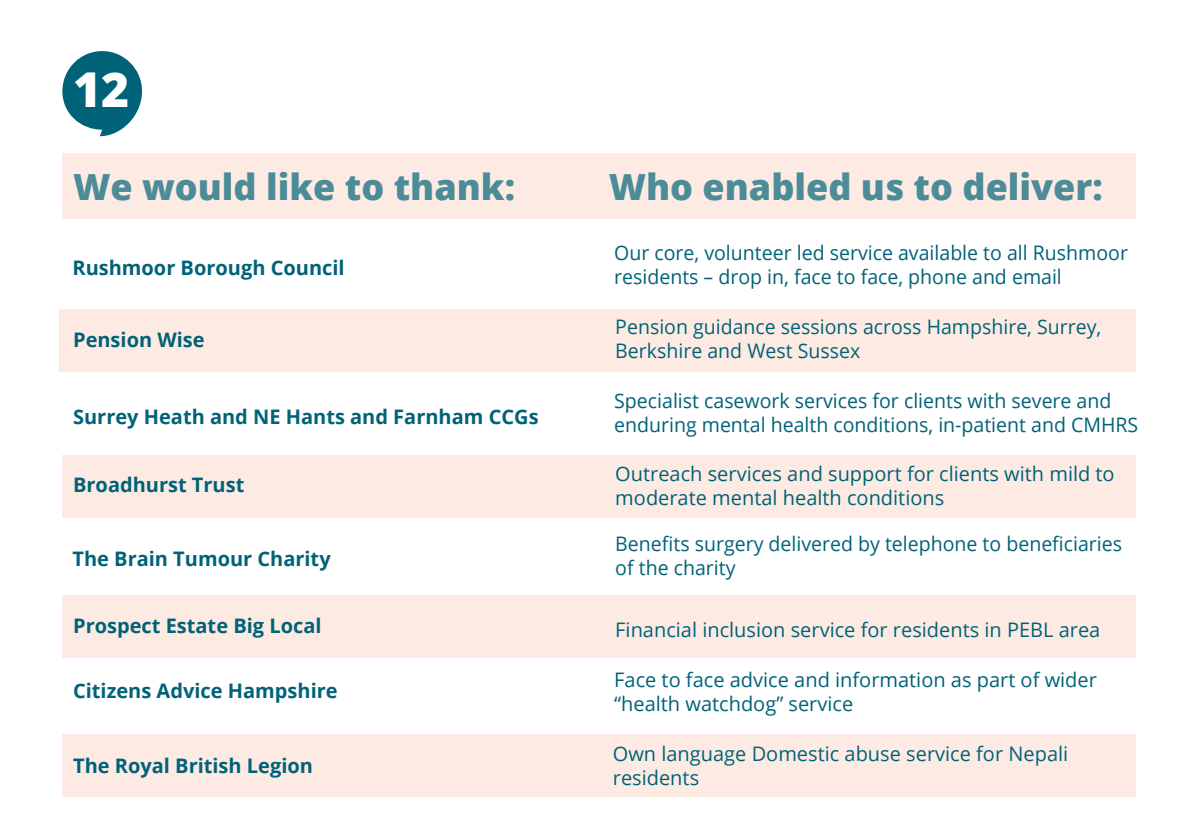
<style>
.page{position:relative;width:1191px;height:840px;background:#fff}
.page>*{position:absolute;margin:0;border:0;box-sizing:border-box;transform-origin:0 0}
.t1{font:800 48px "Open Sans";color:#fff}
.t2{font:800 36px "Open Sans";color:rgb(0 98 120/.7)}
.t3{font:20px/24px "Open Sans";color:#006278}
.t4{font:700 20px "Open Sans";color:#006278}
</style>
<div class="page">
<svg style="left:62px;top:51px;width:80px;height:85px"></svg>
<div style="left:59px;top:309px;width:1076px;height:63px;background:#fdebe3"></div>
<div style="left:62px;top:455px;width:1073px;height:62px;background:#fdebe3"></div>
<div style="left:62px;top:595px;width:1073px;height:62px;background:#fdebe3"></div>
<div style="left:62px;top:733px;width:1073px;height:63px;background:#fdebe3"></div>
<div style="left:62px;top:153px;width:1073px;height:65px;background:#fdebe3"></div>
<h1 class="t1" style="left:73px;top:53px;width:58px">12</h1>
<h2 class="t2" style="left:73px;top:160px;width:443px">We would like to thank:</h2>
<h2 class="t2" style="left:609px;top:160px;width:495px">Who enabled us to deliver:</h2>
<p class="t4" style="left:72px;top:253px;width:274px">Rushmoor Borough Council</p>
<p class="t4" style="left:73px;top:326px;width:133px">Pension Wise</p>
<p class="t4" style="left:73px;top:402px;width:467px">Surrey Heath and NE Hants and Farnham CCGs</p>
<p class="t3" style="left:614px;top:240px;width:515px">Our core, volunteer led service available to all Rushmoor residents – drop in, face to face, phone and email</p>
<p class="t3" style="left:615px;top:314px;width:487px">Pension guidance sessions across Hampshire, Surrey,<br>Berkshire and West Sussex</p>
<p class="t3" style="left:614px;top:388px;width:525px">Specialist casework services for clients with severe and enduring mental health conditions, in-patient and CMHRS</p>
<p class="t4" style="left:73px;top:470px;width:173px">Broadhurst Trust</p>
<p class="t3" style="left:615px;top:461px;width:501px">Outreach services and support for clients with mild to moderate mental health conditions</p>
<p class="t4" style="left:72px;top:544px;width:260px">The Brain Tumour Charity</p>
<p class="t4" style="left:73px;top:610px;width:250px">Prospect Estate Big Local</p>
<p class="t3" style="left:615px;top:531px;width:508px">Benefits surgery delivered by telephone to beneficiaries of the charity</p>
<p class="t3" style="left:615px;top:617px;width:486px">Financial inclusion service for residents in PEBL area</p>
<p class="t4" style="left:73px;top:676px;width:266px">Citizens Advice Hampshire</p>
<p class="t3" style="left:614px;top:667px;width:484px">Face to face advice and information as part of wider “health watchdog” service</p>
<p class="t4" style="left:73px;top:751px;width:241px">The Royal British Legion</p>
<p class="t3" style="left:613px;top:741px;width:457px">Own language Domestic abuse service for Nepali residents</p>
</div>
